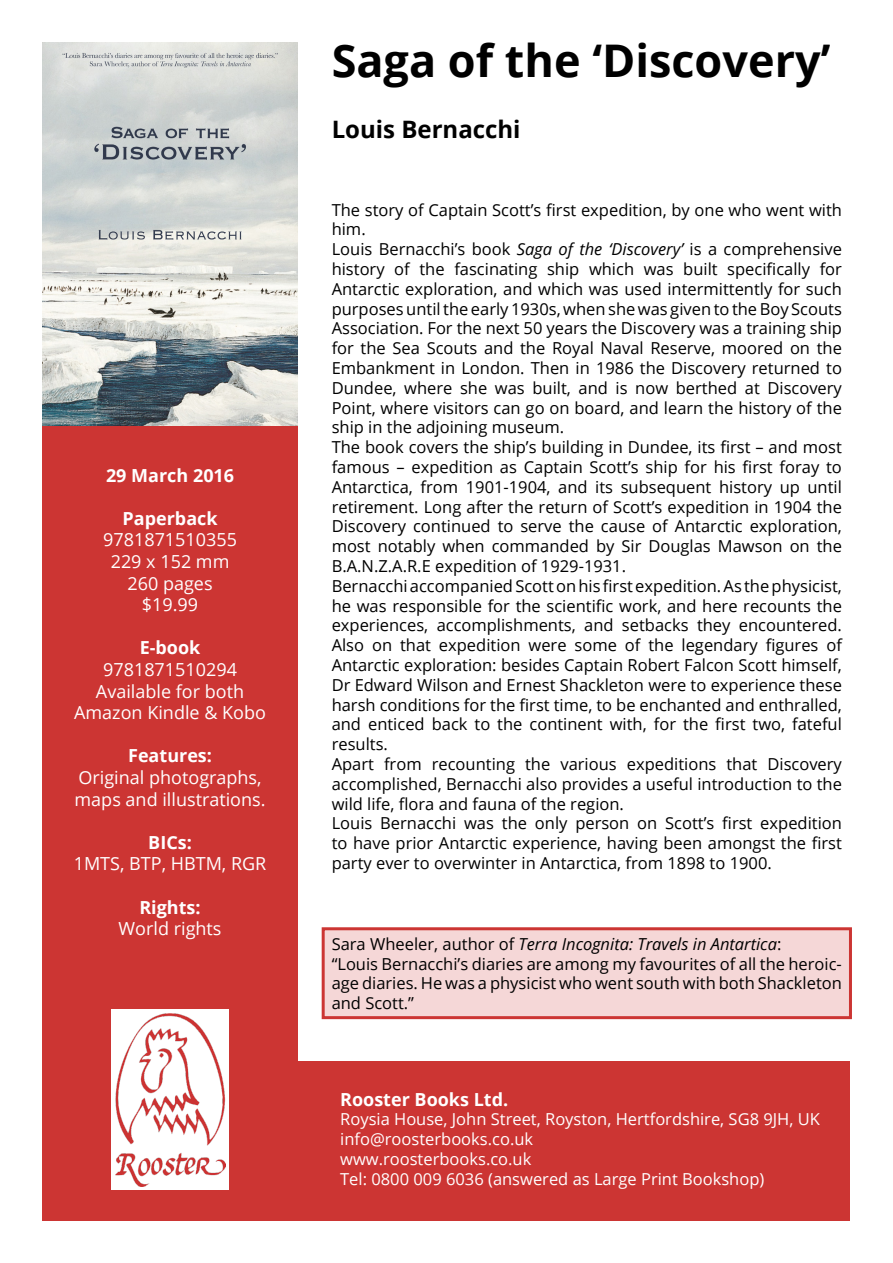
<style>
.page{position:relative;width:893px;height:1263px;background:#fff}
.page>*{position:absolute;margin:0;border:0;box-sizing:border-box;transform-origin:0 0}
.t1{font:700 45px "Open Sans";color:#000}
.t2{font:700 24px "Open Sans";color:#000}
.t3{font:18px/21.6px "Open Sans";color:#fff;text-align:center}
.t4{font:700 18px "Open Sans";color:#fff}
.t5{font:16.5px/19.8px "Open Sans";color:#000}
.t6{font:16.5px/19.8px "Open Sans";color:#fff}
.s1{font-style:italic}
</style>
<div class="page">
<div style="left:43px;top:1061px;width:807px;height:159px;background:#cc3533"></div>
<div style="left:43px;top:43px;width:255px;height:1177px;background:#cc3533"></div>
<div style="left:112px;top:1009px;width:117px;height:180px;background:#fff"></div>
<img style="left:115px;top:1013px;width:111px;height:173px">
<div style="left:323px;top:929px;width:527px;height:89px;background:#f5d7d7"></div>
<div style="left:322px;top:927px;width:530px;height:92px;border:3px solid #cc3533"></div>
<img style="left:43px;top:43px;width:255px;height:382px">
<p class="t4" style="left:106px;top:462px;width:130px">29 March 2016</p>
<p class="t4" style="left:123px;top:505px;width:97px">Paperback</p>
<p class="t3" style="left:103px;top:528px;width:135px">9781871510355<br>229 x 152 mm<br>260 pages $19.99</p>
<p class="t4" style="left:140px;top:635px;width:62px">E-book</p>
<p class="t3" style="left:74px;top:658px;width:193px">9781871510294<br>Available for both<br>Amazon Kindle &amp; Kobo</p>
<p class="t4" style="left:128px;top:743px;width:85px">Features:</p>
<p class="t3" style="left:75px;top:766px;width:193px;text-align:left">Original photographs, maps and illustrations.</p>
<p class="t4" style="left:148px;top:829px;width:45px">BICs:</p>
<p class="t3" style="left:74px;top:852px;width:194px">1MTS, BTP, HBTM, RGR</p>
<p class="t4" style="left:139px;top:894px;width:63px">Rights:</p>
<p class="t3" style="left:119px;top:917px;width:104px">World rights</p>
<h1 class="t1" style="left:332px;top:29px;width:500px">Saga of the ‘Discovery’</h1>
<h2 class="t2" style="left:332px;top:112px;width:190px">Louis Bernacchi</h2>
<p class="t5" style="left:332px;top:199px;width:512px">The story of Captain Scott’s first expedition, by one who went with him.<br>Louis Bernacchi’s book <span class="s1">Saga of the ‘Discovery’</span> is a comprehensive history of the fascinating ship which was built specifically for Antarctic exploration, and which was used intermittently for such purposes until the early 1930s, when she was given to the Boy Scouts Association. For the next 50 years the Discovery was a training ship for the Sea Scouts and the Royal Naval Reserve, moored on the Embankment in London. Then in 1986 the Discovery returned to Dundee, where she was built, and is now berthed at Discovery Point, where visitors can go on board, and learn the history of the ship in the adjoining museum.<br>The book covers the ship’s building in Dundee, its first – and most famous – expedition as Captain Scott’s ship for his first foray to Antarctica, from 1901-1904, and its subsequent history up until retirement. Long after the return of Scott’s expedition in 1904 the Discovery continued to serve the cause of Antarctic exploration, most notably when commanded by Sir Douglas Mawson on the B.A.N.Z.A.R.E expedition of 1929-1931.<br>Bernacchi accompanied Scott on his first expedition. As the physicist, he was responsible for the scientific work, and here recounts the experiences, accomplishments, and setbacks they encountered.<br>Also on that expedition were some of the legendary figures of Antarctic exploration: besides Captain Robert Falcon Scott himself, Dr Edward Wilson and Ernest Shackleton were to experience these harsh conditions for the first time, to be enchanted and enthralled, and enticed back to the continent with, for the first two, fateful results.<br>Apart from recounting the various expeditions that Discovery accomplished, Bernacchi also provides a useful introduction to the wild life, flora and fauna of the region.<br>Louis Bernacchi was the only person on Scott’s first expedition to have prior Antarctic experience, having been amongst the first party ever to overwinter in Antarctica, from 1898 to 1900.</p>
<p class="t5" style="left:332px;top:933px;width:512px">Sara Wheeler, author of <span class="s1">Terra Incognita: Travels in Antartica</span>:<br>“Louis Bernacchi’s diaries are among my favourites of all the heroic&shy;age diaries. He was a physicist who went south with both Shackleton and Scott.”</p>
<p class="t4" style="left:340px;top:1086px;width:170px">Rooster Books Ltd.</p>
<p class="t6" style="left:340px;top:1109px;width:481px">Roysia House, John Street, Royston, Hertfordshire, SG8 9JH, UK info@roosterbooks.co.uk<br>www.roosterbooks.co.uk<br>Tel: 0800 009 6036 (answered as Large Print Bookshop)</p>
</div>
